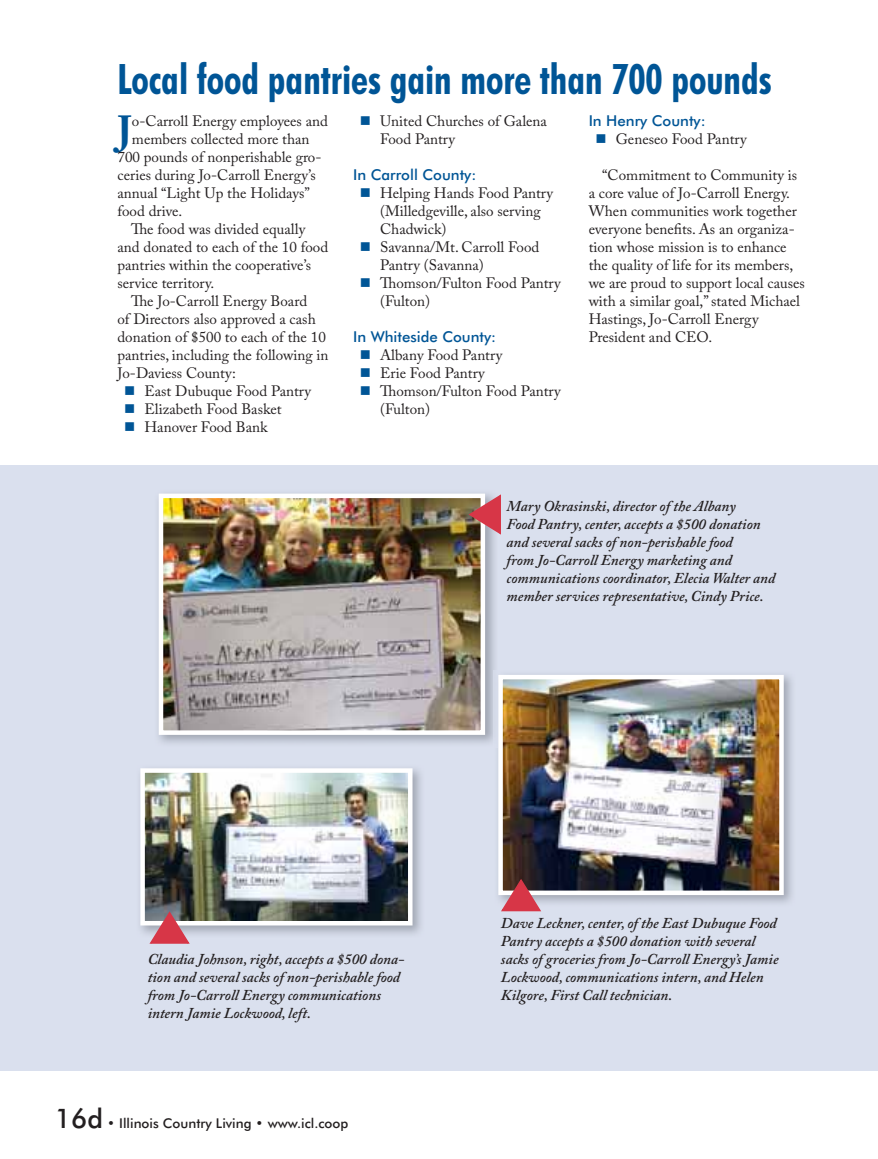
<style>
.page{position:relative;width:878px;height:1159px;background:#fff}
.page>*{position:absolute;margin:0;border:0;box-sizing:border-box;transform-origin:0 0}
.t1{font:700 condensed 42px "Futura BT";color:#005596;scale:.93 1}
.t2{font:700 40.35px "Adobe Caslon Pro";color:#005596}
.t3{font:15px/18px "Adobe Caslon Pro";color:#231f20}
.t4{font:italic 600 15px/18px "Adobe Caslon Pro";color:#231f20}
.t5{font:500 15px "Futura BT";color:#005596}
.t6{font:500 13.5px "Futura BT";color:#231f20}
.s1{font-size:27px}
</style>
<div class="page">
<div style="left:0;top:465px;width:878px;height:605px;background:#dae0ee"></div>
<img style="left:159px;top:536px;width:336px;height:207px">
<img style="left:164px;top:498px;width:316px;height:231px">
<div style="left:159px;top:493px;width:326px;height:241px;border:4px solid #fff"></div>
<img style="left:498px;top:675px;width:294px;height:228px">
<img style="left:494px;top:670px;width:1px;height:73px">
<img style="left:503px;top:679px;width:275px;height:210px">
<div style="left:498px;top:674px;width:285px;height:220px;border:4px solid #fff"></div>
<img style="left:141px;top:769px;width:280px;height:165px">
<img style="left:145px;top:773px;width:262px;height:147px">
<div style="left:140px;top:768px;width:272px;height:157px;border:4px solid #fff"></div>
<svg style="left:467px;top:493px;width:34px;height:43px"></svg>
<svg style="left:499px;top:877px;width:43px;height:35px;background:#a95f68"></svg>
<svg style="left:148px;top:909px;width:42px;height:35px"></svg>
<h1 class="t1" style="left:117px;top:59px;width:705px">Local food pantries gain more than 700 pounds</h1>
<h2 class="t2" style="left:117px;top:115px;width:16px">J</h2>
<p class="t3" style="left:132px;top:113px;width:197px">o-Carroll Energy employees and</p>
<p class="t5" style="left:588px;top:113px;width:118px">In Henry County:</p>
<p class="t3" style="left:615px;top:131px;width:132px">Geneseo Food Pantry</p>
<p class="t3" style="left:588px;top:167px;width:218px;text-indent:14px">“Commitment to Community is a core value of Jo-Carroll Energy.<br>When communities work together everyone benefits. As an organiza&shy;tion whose mission is to enhance the quality of life for its members, we are proud to support local causes with a similar goal,” stated Michael<br>Hastings, Jo-Carroll Energy<br>President and CEO.</p>
<p class="t3" style="left:380px;top:113px;width:168px">United Churches of Galena<br>Food Pantry</p>
<p class="t5" style="left:353px;top:167px;width:125px">In Carroll County:</p>
<p class="t3" style="left:380px;top:185px;width:182px">Helping Hands Food Pantry (Milledgeville, also serving<br>Chadwick)<br>Savanna/Mt. Carroll Food<br>Pantry (Savanna)<br>Thomson/Fulton Food Pantry (Fulton)</p>
<p class="t5" style="left:353px;top:329px;width:145px">In Whiteside County:</p>
<p class="t3" style="left:380px;top:347px;width:182px">Albany Food Pantry<br>Erie Food Pantry<br>Thomson/Fulton Food Pantry (Fulton)</p>
<p class="t3" style="left:132px;top:131px;width:179px">members collected more than</p>
<p class="t3" style="left:117px;top:149px;width:205px">700 pounds of nonperishable gro-</p>
<p class="t3" style="left:117px;top:167px;width:200px">ceries during Jo-Carroll Energy’s</p>
<p class="t3" style="left:117px;top:185px;width:194px">annual “Light Up the Holidays”</p>
<p class="t3" style="left:117px;top:203px;width:66px">food drive.</p>
<p class="t3" style="left:131px;top:221px;width:176px">The food was divided equally</p>
<p class="t3" style="left:117px;top:239px;width:212px">and donated to each of the 10 food</p>
<p class="t3" style="left:117px;top:257px;width:195px">pantries within the cooperative’s</p>
<p class="t3" style="left:117px;top:275px;width:98px">service territory.</p>
<p class="t3" style="left:131px;top:293px;width:178px">The Jo-Carroll Energy Board</p>
<p class="t3" style="left:117px;top:311px;width:200px">of Directors also approved a cash</p>
<p class="t3" style="left:117px;top:329px;width:210px">donation of $500 to each of the 10</p>
<p class="t3" style="left:117px;top:347px;width:212px">pantries, including the following in</p>
<p class="t3" style="left:117px;top:365px;width:120px">Jo-Daviess County:</p>
<p class="t3" style="left:144px;top:383px;width:168px">East Dubuque Food Pantry</p>
<p class="t3" style="left:144px;top:401px;width:139px">Elizabeth Food Basket</p>
<p class="t3" style="left:144px;top:419px;width:125px">Hanover Food Bank</p>
<p class="t4" style="left:506px;top:498px;width:270px">Mary Okrasinski, director of the Albany<br>Food Pantry, center, accepts a $500 donation and several sacks of non-perishable food<br>from Jo-Carroll Energy marketing and communications coordinator, Elecia Walter and member services representative, Cindy Price.</p>
<p class="t4" style="left:148px;top:951px;width:258px">Claudia Johnson, right, accepts a $500 dona&shy;tion and several sacks of non-perishable food from Jo-Carroll Energy communications intern Jamie Lockwood, left.</p>
<p class="t6" style="left:55px;top:1115px;width:295px"><span class="s1">16d</span> • Illinois Country Living • www.icl.coop</p>
<p class="t4" style="left:501px;top:914px;width:279px">Dave Leckner, center, of the East Dubuque Food Pantry accepts a $500 donation with several sacks of groceries from Jo-Carroll Energy’s Jamie Lockwood, communications intern, and Helen Kilgore, First Call technician.</p>
</div>
